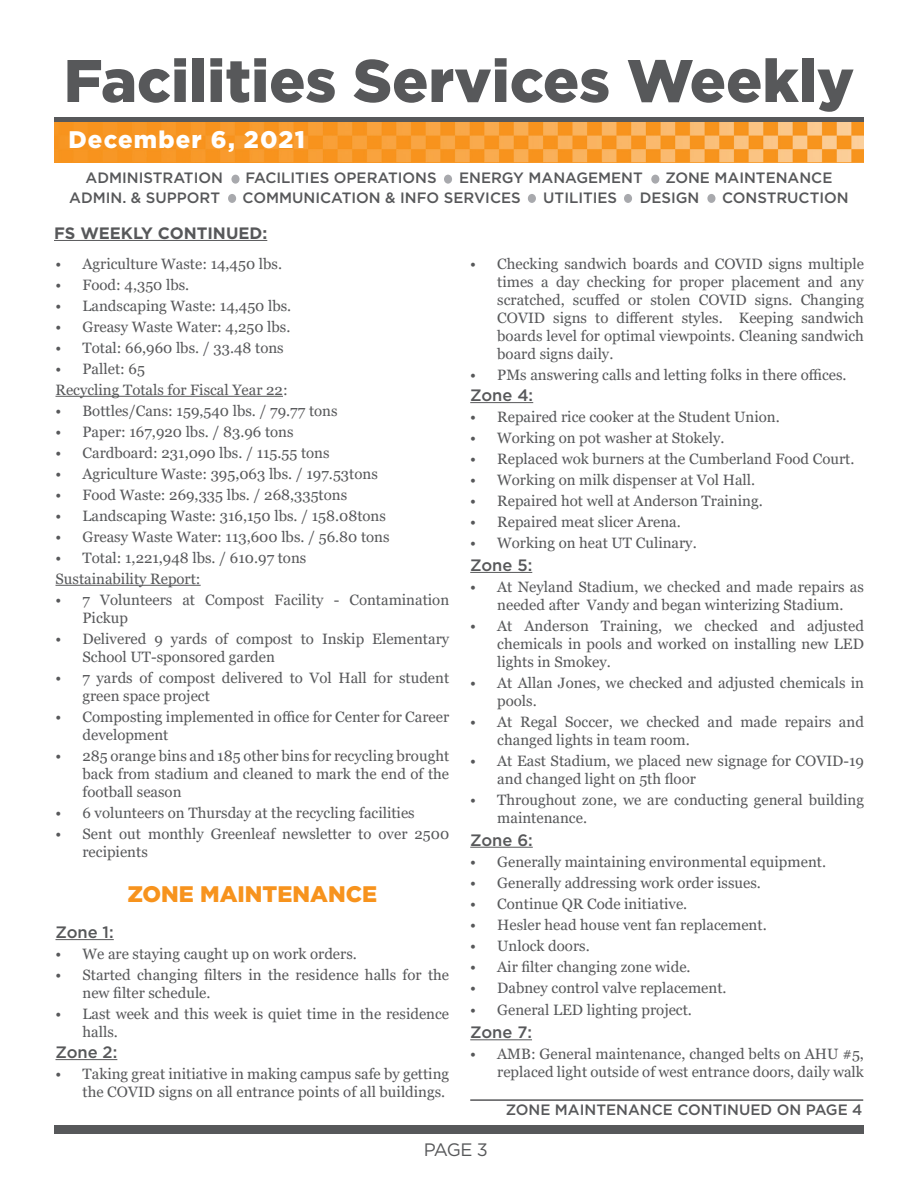
<style>
.page{position:relative;width:918px;height:1188px;background:#fff}
.page>*{position:absolute;margin:0;border:0;box-sizing:border-box;transform-origin:0 0}
.t1{font:900 60px "Gotham";color:#57585a}
.t2{font:900 24px "Gotham";letter-spacing:.05em;color:#fff}
.t3{font:900 22.5px "Gotham";color:#f7931d}
.t4{font:18px "Gotham";color:#57585a}
.t5{font:500 16.5px "Gotham";color:#57585a}
.t6{font:700 16.5px "Gotham";color:#57585a}
.t7{font:15px/18px "Georgia";color:#57585a}
.t8{font:500 15px "Gotham";color:#57585a}
</style>
<div class="page">
<div style="left:54px;top:1125px;width:810px;height:9px;background:#57585a"></div>
<hr style="left:56px;top:396px;width:227px;height:1px;background:#57585a">
<hr style="left:56px;top:585px;width:145px;height:1px;background:#57585a">
<hr style="left:56px;top:939px;width:58px;height:1px;background:#57585a">
<hr style="left:56px;top:1059px;width:61px;height:1px;background:#57585a">
<hr style="left:470px;top:402px;width:63px;height:1px;background:#57585a">
<hr style="left:470px;top:572px;width:62px;height:1px;background:#57585a">
<hr style="left:470px;top:847px;width:63px;height:1px;background:#57585a">
<hr style="left:470px;top:1039px;width:62px;height:1px;background:#57585a">
<div style="left:54px;top:117px;width:810px;height:6px;background:#57585a"></div>
<img style="left:54px;top:122px;width:810px;height:40px">
<hr style="left:470px;top:1099px;width:393px;height:2px;background:#57585a">
<hr style="left:54px;top:240px;width:213px;height:1px;background:#57585a">
<div style="left:228px;top:194px;width:8px;height:9px;background:#a8a9ad;border-radius:50%"></div>
<div style="left:528px;top:194px;width:8px;height:9px;background:#a8a9ad;border-radius:50%"></div>
<div style="left:444px;top:175px;width:8px;height:9px;background:#a8a9ad;border-radius:50%"></div>
<div style="left:624px;top:194px;width:8px;height:9px;background:#a8a9ad;border-radius:50%"></div>
<div style="left:231px;top:175px;width:9px;height:9px;background:#a8a9ad;border-radius:50%"></div>
<div style="left:707px;top:194px;width:8px;height:9px;background:#a8a9ad;border-radius:50%"></div>
<div style="left:651px;top:175px;width:8px;height:9px;background:#a8a9ad;border-radius:50%"></div>
<p class="t1" style="left:64px;top:39px;width:792px">Facilities Services Weekly</p>
<p class="t2" style="left:68px;top:123px;width:238px">December 6, 2021</p>
<p class="t8" style="left:86px;top:168px;width:139px">ADMINISTRATION</p>
<p class="t8" style="left:246px;top:168px;width:193px">FACILITIES OPERATIONS</p>
<p class="t8" style="left:459px;top:168px;width:185px">ENERGY MANAGEMENT</p>
<p class="t8" style="left:665px;top:168px;width:169px">ZONE MAINTENANCE</p>
<p class="t8" style="left:69px;top:188px;width:152px">ADMIN. &amp; SUPPORT</p>
<p class="t8" style="left:243px;top:188px;width:280px">COMMUNICATION &amp; INFO SERVICES</p>
<p class="t8" style="left:543px;top:188px;width:75px">UTILITIES</p>
<p class="t8" style="left:640px;top:188px;width:61px">DESIGN</p>
<p class="t8" style="left:722px;top:188px;width:128px">CONSTRUCTION</p>
<p class="t6" style="left:54px;top:222px;width:215px">FS WEEKLY CONTINUED:</p>
<p class="t7" style="left:56px;top:255px;width:228px">• Agriculture Waste: 14,450 lbs.</p>
<p class="t7" style="left:56px;top:276px;width:135px">• Food: 4,350 lbs.</p>
<p class="t7" style="left:56px;top:297px;width:237px">• Landscaping Waste: 14,450 lbs.</p>
<p class="t7" style="left:56px;top:318px;width:236px">• Greasy Waste Water: 4,250 lbs.</p>
<p class="t7" style="left:56px;top:339px;width:230px">• Total: 66,960 lbs. / 33.48 tons</p>
<p class="t7" style="left:56px;top:360px;width:91px">• Pallet: 65</p>
<p class="t7" style="left:56px;top:381px;width:234px">Recycling Totals for Fiscal Year 22:</p>
<p class="t7" style="left:56px;top:402px;width:284px">• Bottles/Cans: 159,540 lbs. / 79.77 tons</p>
<p class="t7" style="left:56px;top:423px;width:240px">• Paper: 167,920 lbs. / 83.96 tons</p>
<p class="t7" style="left:56px;top:444px;width:276px">• Cardboard: 231,090 lbs. / 115.55 tons</p>
<p class="t7" style="left:56px;top:465px;width:324px">• Agriculture Waste: 395,063 lbs. / 197.53tons</p>
<p class="t7" style="left:56px;top:486px;width:293px">• Food Waste: 269,335 lbs. / 268,335tons</p>
<p class="t7" style="left:56px;top:507px;width:332px">• Landscaping Waste: 316,150 lbs. / 158.08tons</p>
<p class="t7" style="left:56px;top:528px;width:336px">• Greasy Waste Water: 113,600 lbs. / 56.80 tons</p>
<p class="t7" style="left:56px;top:549px;width:252px">• Total: 1,221,948 lbs. / 610.97 tons</p>
<p class="t7" style="left:56px;top:570px;width:147px">Sustainability Report:</p>
<p class="t7" style="left:82px;top:591px;width:368px;text-indent:-27px">• 7 Volunteers at Compost Facility - Contamination<br>Pickup</p>
<p class="t7" style="left:82px;top:630px;width:368px;text-indent:-27px">• Delivered 9 yards of compost to Inskip Elementary<br>School UT-sponsored garden</p>
<p class="t7" style="left:82px;top:669px;width:368px;text-indent:-27px">• 7 yards of compost delivered to Vol Hall for student green space project</p>
<p class="t7" style="left:82px;top:708px;width:368px;text-indent:-27px">• Composting implemented in office for Center for Career development</p>
<p class="t7" style="left:82px;top:747px;width:368px;text-align:justify;text-indent:-27px">• 285 orange bins and 185 other bins for recycling brought back from stadium and cleaned to mark the end of the football season</p>
<p class="t7" style="left:56px;top:804px;width:361px">• 6 volunteers on Thursday at the recycling facilities</p>
<p class="t7" style="left:82px;top:825px;width:368px;text-indent:-27px">• Sent out monthly Greenleaf newsletter to over 2500 recipients</p>
<p class="t3" style="left:128px;top:879px;width:251px">ZONE MAINTENANCE</p>
<p class="t5" style="left:56px;top:921px;width:60px">Zone 1:</p>
<p class="t7" style="left:56px;top:945px;width:303px">• We are staying caught up on work orders.</p>
<p class="t7" style="left:82px;top:966px;width:368px;text-indent:-27px">• Started changing filters in the residence halls for the new filter schedule.</p>
<p class="t7" style="left:82px;top:1005px;width:368px;text-indent:-27px">• Last week and this week is quiet time in the residence halls.</p>
<p class="t5" style="left:56px;top:1041px;width:63px">Zone 2:</p>
<p class="t7" style="left:56px;top:1065px;width:395px;text-align:right">• Taking great initiative in making campus safe by getting the COVID signs on all entrance points of all buildings.</p>
<p class="t7" style="left:497px;top:255px;width:368px;text-align:justify;text-indent:-27px">• Checking sandwich boards and COVID signs multiple times a day checking for proper placement and any scratched, scuffed or stolen COVID signs. Changing COVID signs to different styles. Keeping sandwich boards level for optimal viewpoints. Cleaning sandwich board signs daily.</p>
<p class="t7" style="left:470px;top:366px;width:378px">• PMs answering calls and letting folks in there offices.</p>
<p class="t5" style="left:470px;top:384px;width:65px">Zone 4:</p>
<p class="t7" style="left:470px;top:408px;width:311px">• Repaired rice cooker at the Student Union.</p>
<p class="t7" style="left:470px;top:429px;width:256px">• Working on pot washer at Stokely.</p>
<p class="t7" style="left:470px;top:450px;width:386px">• Replaced wok burners at the Cumberland Food Court.</p>
<p class="t7" style="left:470px;top:471px;width:286px">• Working on milk dispenser at Vol Hall.</p>
<p class="t7" style="left:470px;top:492px;width:294px">• Repaired hot well at Anderson Training.</p>
<p class="t7" style="left:470px;top:513px;width:212px">• Repaired meat slicer Arena.</p>
<p class="t7" style="left:470px;top:534px;width:228px">• Working on heat UT Culinary.</p>
<p class="t5" style="left:470px;top:554px;width:64px">Zone 5:</p>
<p class="t7" style="left:470px;top:578px;width:395px;text-align:center">• At Neyland Stadium, we checked and made repairs as needed after Vandy and began winterizing Stadium.</p>
<p class="t7" style="left:497px;top:617px;width:368px;text-align:justify;text-indent:-27px">• At Anderson Training, we checked and adjusted chemicals in pools and worked on installing new LED lights in Smokey.</p>
<p class="t7" style="left:497px;top:674px;width:368px;text-indent:-27px">• At Allan Jones, we checked and adjusted chemicals in pools.</p>
<p class="t7" style="left:497px;top:713px;width:368px;text-indent:-27px">• At Regal Soccer, we checked and made repairs and changed lights in team room.</p>
<p class="t7" style="left:497px;top:752px;width:368px;text-indent:-27px">• At East Stadium, we placed new signage for COVID-19 and changed light on 5th floor</p>
<p class="t7" style="left:497px;top:791px;width:368px;text-indent:-27px">• Throughout zone, we are conducting general building maintenance.</p>
<p class="t5" style="left:470px;top:829px;width:64px">Zone 6:</p>
<p class="t7" style="left:470px;top:853px;width:357px">• Generally maintaining environmental equipment.</p>
<p class="t7" style="left:470px;top:874px;width:292px">• Generally addressing work order issues.</p>
<p class="t7" style="left:470px;top:895px;width:219px">• Continue QR Code initiative.</p>
<p class="t7" style="left:470px;top:916px;width:298px">• Hesler head house vent fan replacement.</p>
<p class="t7" style="left:470px;top:937px;width:121px">• Unlock doors.</p>
<p class="t7" style="left:470px;top:958px;width:222px">• Air filter changing zone wide.</p>
<p class="t7" style="left:470px;top:979px;width:258px">• Dabney control valve replacement.</p>
<p class="t7" style="left:470px;top:1002px;width:223px">• General LED lighting project.</p>
<p class="t5" style="left:470px;top:1022px;width:63px">Zone 7:</p>
<p class="t7" style="left:470px;top:1045px;width:395px;text-align:right">• AMB: General maintenance, changed belts on AHU #5, replaced light outside of west entrance doors, daily walk</p>
<p class="t8" style="left:506px;top:1100px;width:358px">ZONE MAINTENANCE CONTINUED ON PAGE 4</p>
<p class="t4" style="left:424px;top:1138px;width:66px">PAGE 3</p>
</div>
